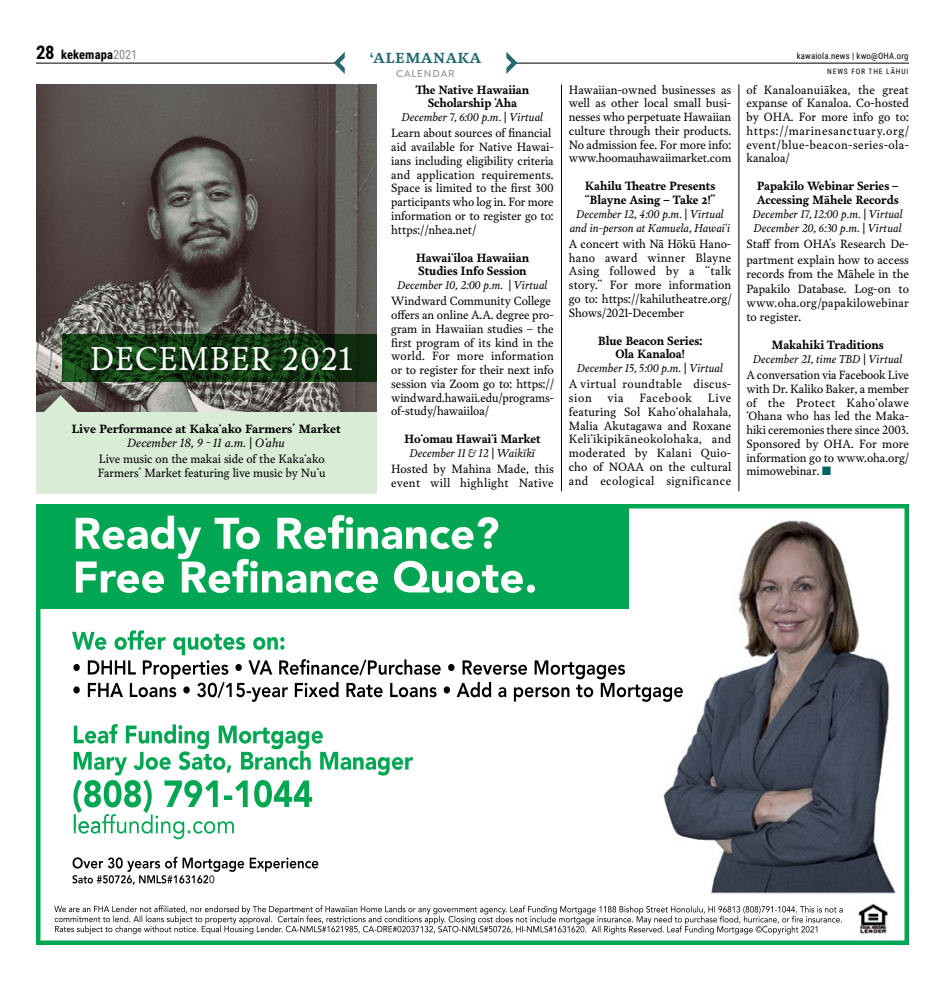
<style>
.page{position:relative;width:945px;height:990px;background:#fff}
.page>*{position:absolute;margin:0;border:0;box-sizing:border-box;transform-origin:0 0}
.BC_roman{font:33.75px "Livory";letter-spacing:.02em;color:#fff;scale:.95 1}
.t1{font:700 15px "Livory";letter-spacing:.04em;color:#236b6f}
.t2{font:700 12.5px "Roboto Condensed";letter-spacing:.01em;color:#000}
.BC_roman-2{font:11.88px/13.8px "Garvis Pro";letter-spacing:-.005em;color:#000;text-align:justify;scale:.96 1}
.BC_roman-3{font:11.88px/13.8px "Garvis Pro";letter-spacing:-.005em;color:#000;text-align:justify;scale:.95 1}
.BC_roman-4{font:700 11.88px/13.8px "Garvis Pro";letter-spacing:-.01em;color:#000;scale:.96 1}
.BC_roman-5{font:700 11.88px "Garvis Pro";letter-spacing:-.01em;color:#000}
.BC_roman-6{font:11.88px/13.8px "Garvis Pro";letter-spacing:.035em;color:#000;scale:.96 1}
.BC_roman-7{font:italic 11.88px "Garvis Pro";letter-spacing:-.005em;color:#000}
.BC_roman-8{font:11.88px "Garvis Pro";letter-spacing:.055em;color:#000;scale:.96 1}
.BC_roman-9{font:italic 11.25px/13.8px "Garvis Pro";letter-spacing:-.005em;color:#000;text-align:center;scale:.96 1}
.t3{font:500 10px "Brandon Grotesque";letter-spacing:.08em;color:#939598}
.t4{font:8.75px "Roboto Condensed";letter-spacing:.02em;color:#000}
.t5{font:7.5px "Roboto Condensed";letter-spacing:.12em;color:#000}
.s1{font-size:18.75px}
.s2{font-weight:400;color:#808285}
.s3{font-family:"Alegreya";font-weight:700;font-size:13.12px;color:#006563}
</style>
<div class="page">
<hr style="left:36px;top:63px;width:873px;height:1px;background:#000">
<div style="left:351px;top:45px;width:149px;height:39px;background:#fff"></div>
<svg style="left:334px;top:52px;width:17px;height:22px"></svg>
<svg style="left:500px;top:52px;width:18px;height:22px"></svg>
<img style="left:36px;top:504px;width:873px;height:441px">
<img style="left:36px;top:504px;width:592px;height:104px">
<img style="left:36px;top:84px;width:340px;height:329px">
<div style="left:36px;top:413px;width:340px;height:81px;background:#d8ecd6"></div>
<svg style="left:41px;top:395px;width:40px;height:18px"></svg>
<svg style="left:62px;top:334px;width:314px;height:48px;background:#133813"></svg>
<hr style="left:561px;top:85px;width:1px;height:406px;background:#000">
<hr style="left:739px;top:84px;width:1px;height:407px;background:#000">
<p class="t2" style="left:36px;top:46px;width:103px"><span class="s1">28</span> kekemapa<span class="s2">2021</span></p>
<p class="t4" style="left:797px;top:50px;width:113px">kawaiola.news | kwo@OHA.org</p>
<p class="t5" style="left:827px;top:66px;width:83px">NEWS FOR THE LĀHUI</p>
<p class="t1" style="left:370px;top:49px;width:113px">‘ALEMANAKA</p>
<p class="t3" style="left:396px;top:67px;width:60px">CALENDAR</p>
<p class="BC_roman" style="left:90px;top:338px;width:278px">DECEMBER 2021</p>
<p class="BC_roman-5" style="left:71px;top:420px;width:271px">Live Performance at Kakaʻako Farmers’ Market</p>
<p class="BC_roman-7" style="left:127px;top:434px;width:159px">December 18, 9 - 11 a.m. | O‘ahu</p>
<p class="BC_roman-3" style="left:99px;top:452px;width:239px">Live music on the makai side of the Kakaʻako</p>
<p class="BC_roman-3" style="left:98px;top:465px;width:241px">Farmers’ Market featuring live music by Nu‘u</p>
<p class="BC_roman-4" style="left:416px;top:82px;width:120px;text-align:center">The Native Hawaiian<br>Scholarship ‘Aha</p>
<p class="BC_roman-9" style="left:402px;top:110px;width:149px">December 7, 6:00 p.m. | Virtual</p>
<p class="BC_roman-2" style="left:391px;top:126px;width:169px">Learn about sources of financial</p>
<p class="BC_roman-2" style="left:391px;top:140px;width:171px">aid available for Native Hawai&shy;ians including eligibility criteria and application requirements.<br>Space is limited to the first 300 participants who log in. For more information or to register go to: https://nhea.net/</p>
<p class="BC_roman-4" style="left:416px;top:250px;width:120px">Hawaiʻiloa Hawaiian<br>Studies Info Session</p>
<p class="BC_roman-9" style="left:397px;top:278px;width:158px">December 10, 2:00 p.m. | Virtual</p>
<p class="BC_roman-2" style="left:391px;top:294px;width:168px">Windward Community College</p>
<p class="BC_roman-2" style="left:391px;top:308px;width:171px">offers an online A.A. degree pro&shy;gram in Hawaiian studies – the first program of its kind in the world. For more information or to register for their next info session via Zoom go to: https:// windward.hawaii.edu/programs&shy;of-study/hawaiiloa/</p>
<p class="BC_roman-4" style="left:404px;top:432px;width:144px">Hoʻomau Hawaiʻi Market</p>
<p class="BC_roman-9" style="left:410px;top:446px;width:132px">December 11 &amp; 12 | Waikīkī</p>
<p class="BC_roman-2" style="left:391px;top:462px;width:171px">Hosted by Mahina Made, this event will highlight Native</p>
<p class="BC_roman-2" style="left:569px;top:82px;width:171px">Hawaiian-owned businesses as well as other local small busi&shy;nesses who perpetuate Hawaiian culture through their products.<br>No admission fee. For more info: www.hoomauhawaiimarket.com</p>
<p class="BC_roman-4" style="left:585px;top:179px;width:138px">Kahilu Theatre Presents “Blayne Asing – Take 2!”</p>
<p class="BC_roman-9" style="left:570px;top:207px;width:169px">December 12, 4:00 p.m. | Virtual and in-person at Kamuela, Hawaiʻi</p>
<p class="BC_roman-2" style="left:569px;top:236px;width:171px">A concert with Nā Hōkū Hano&shy;hano award winner Blayne Asing followed by a “talk story.” For more information go to: https://kahilutheatre.org/ Shows/2021-December</p>
<p class="BC_roman-4" style="left:598px;top:333px;width:110px;text-align:center">Blue Beacon Series:<br>Ola Kanaloa!</p>
<p class="BC_roman-9" style="left:577px;top:361px;width:153px">December 15, 5:00 p.m. | Virtual</p>
<p class="BC_roman-6" style="left:569px;top:377px;width:171px">A virtual roundtable discus&shy;sion</p>
<p class="BC_roman-2" style="left:607px;top:391px;width:18px">via</p>
<p class="BC_roman-8" style="left:639px;top:390px;width:57px">Facebook</p>
<p class="BC_roman-2" style="left:569px;top:391px;width:171px;text-indent:139px">Live featuring Sol Kahoʻohalahala, Malia Akutagawa and Roxane Keliʻikipikāneokolohaka, and moderated by Kalani Quio&shy;cho of NOAA on the cultural and ecological significance</p>
<p class="BC_roman-2" style="left:746px;top:82px;width:171px">of Kanaloanuiākea, the great expanse of Kanaloa. Co-hosted by OHA. For more info go to: https://marinesanctuary.org/ event/blue-beacon-series-ola&shy;kanaloa/</p>
<p class="BC_roman-4" style="left:757px;top:179px;width:149px">Papakilo Webinar Series –<br>Accessing Māhele Records</p>
<p class="BC_roman-9" style="left:753px;top:207px;width:158px">December 17, 12:00 p.m. | Virtual</p>
<p class="BC_roman-9" style="left:754px;top:220px;width:155px">December 20, 6:30 p.m. | Virtual</p>
<p class="BC_roman-2" style="left:746px;top:235px;width:171px;line-height:16.2px">Staff from OHA’s Research De&shy;partment explain how to access</p>
<p class="BC_roman-2" style="left:746px;top:267px;width:171px;line-height:14.2px">records from the Māhele in the Papakilo Database. Log-on to www.oha.org/papakilowebinar to register.</p>
<p class="BC_roman-4" style="left:771px;top:338px;width:119px">Makahiki Traditions</p>
<p class="BC_roman-9" style="left:753px;top:352px;width:157px">December 21, time TBD | Virtual</p>
<p class="BC_roman-3" style="left:746px;top:368px;width:173px">A conversation via Facebook Live with Dr. Kaliko Baker, a member of the Protect Kahoʻolawe ʻOhana who has led the Maka&shy;hiki ceremonies there since 2003.<br>Sponsored by OHA. For more information go to www.oha.org/ mimowebinar. <span class="s3">⬛</span></p>
</div>
